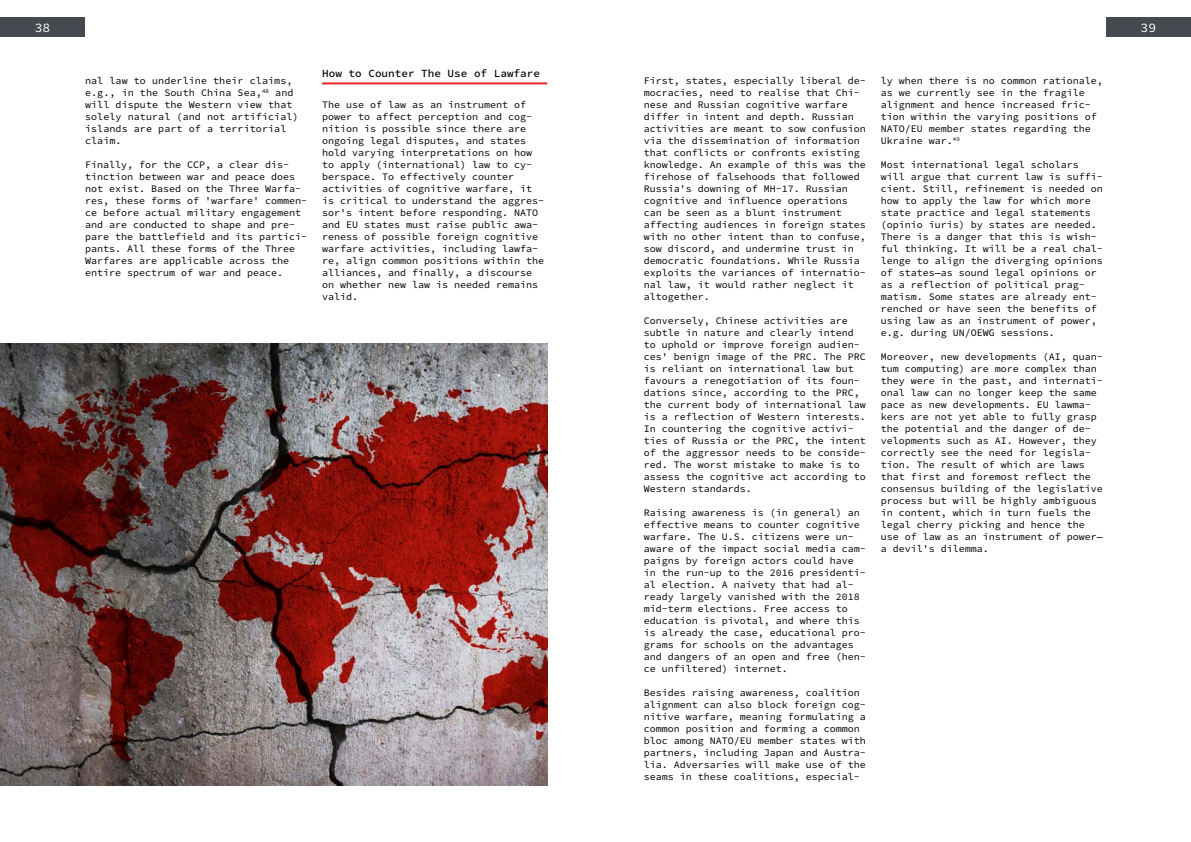
<style>
.page{position:relative;width:1191px;height:842px;background:#fff}
.page>*{position:absolute;margin:0;border:0;box-sizing:border-box;transform-origin:0 0}
.t1{font:13px "Source Code Variable";color:#fff}
.t2{font:11px "Source Code Variable";color:#000}
.t3{font:10px/12px "Source Code Variable";color:#000}
</style>
<div class="page">
<div style="left:0;top:17px;width:85px;height:20px;background:#444a4f"></div>
<div style="left:1106px;top:17px;width:85px;height:20px;background:#444a4f"></div>
<hr style="left:322px;top:82px;width:225px;height:2px;background:#e6272a">
<img style="left:0;top:343px;width:547px;height:442px">
<h1 class="t1" style="left:35px;top:18px;width:17px">38</h1>
<h1 class="t1" style="left:1140px;top:18px;width:17px">39</h1>
<p class="t3" style="left:85px;top:75px;width:215px">nal law to underline their claims, e.g., in the South China Sea,<sup>48</sup> and will dispute the Western view that solely natural (and not artificial) islands are part of a territorial claim.</p>
<p class="t3" style="left:85px;top:159px;width:224px">Finally, for the CCP, a clear dis&shy;tinction between war and peace does not exist. Based on the Three Warfa&shy;res, these forms of 'warfare' commen&shy;ce before actual military engagement and are conducted to shape and pre&shy;pare the battlefield and its partici&shy;pants. All these forms of the Three Warfares are applicable across the entire spectrum of war and peace.</p>
<p class="t2" style="left:322px;top:65px;width:219px">How to Counter The Use of Lawfare</p>
<p class="t3" style="left:322px;top:99px;width:224px">The use of law as an instrument of power to affect perception and cog&shy;nition is possible since there are ongoing legal disputes, and states hold varying interpretations on how to apply (international) law to cy&shy;berspace. To effectively counter activities of cognitive warfare, it is critical to understand the aggres&shy;sor's intent before responding. NATO and EU states must raise public awa&shy;reness of possible foreign cognitive warfare activities, including lawfa&shy;re, align common positions within the alliances, and finally, a discourse on whether new law is needed remains valid.</p>
<p class="t3" style="left:643px;top:75px;width:224px">First, states, especially liberal de&shy;mocracies, need to realise that Chi&shy;nese and Russian cognitive warfare differ in intent and depth. Russian activities are meant to sow confusion via the dissemination of information that conflicts or confronts existing knowledge. An example of this was the firehose of falsehoods that followed Russia's downing of MH-17. Russian cognitive and influence operations can be seen as a blunt instrument affecting audiences in foreign states with no other intent than to confuse, sow discord, and undermine trust in democratic foundations. While Russia exploits the variances of internatio&shy;nal law, it would rather neglect it altogether.</p>
<p class="t3" style="left:643px;top:315px;width:224px">Conversely, Chinese activities are subtle in nature and clearly intend to uphold or improve foreign audien&shy;ces' benign image of the PRC. The PRC is reliant on international law but favours a renegotiation of its foun&shy;dations since, according to the PRC, the current body of international law is a reflection of Western interests.<br>In countering the cognitive activi&shy;ties of Russia or the PRC, the intent of the aggressor needs to be conside&shy;red. The worst mistake to make is to assess the cognitive act according to Western standards.</p>
<p class="t3" style="left:643px;top:507px;width:224px">Raising awareness is (in general) an effective means to counter cognitive warfare. The U.S. citizens were un&shy;aware of the impact social media cam&shy;paigns by foreign actors could have in the run-up to the 2016 presidenti&shy;al election. A naivety that had al&shy;ready largely vanished with the 2018 mid-term elections. Free access to education is pivotal, and where this is already the case, educational pro&shy;grams for schools on the advantages and dangers of an open and free (hen&shy;ce unfiltered) internet.</p>
<p class="t3" style="left:643px;top:687px;width:224px">Besides raising awareness, coalition alignment can also block foreign cog&shy;nitive warfare, meaning formulating a common position and forming a common bloc among NATO/EU member states with partners, including Japan and Austra&shy;lia. Adversaries will make use of the seams in these coalitions, especial-</p>
<p class="t3" style="left:880px;top:75px;width:224px">ly when there is no common rationale, as we currently see in the fragile alignment and hence increased fric&shy;tion within the varying positions of<br>NATO/EU member states regarding the<br>Ukraine war.<sup>49</sup></p>
<p class="t3" style="left:880px;top:159px;width:224px">Most international legal scholars will argue that current law is suffi&shy;cient. Still, refinement is needed on how to apply the law for which more state practice and legal statements (opinio iuris) by states are needed.<br>There is a danger that this is wish&shy;ful thinking. It will be a real chal&shy;lenge to align the diverging opinions of states—as sound legal opinions or as a reflection of political prag&shy;matism. Some states are already ent&shy;renched or have seen the benefits of using law as an instrument of power, e.g. during UN/OEWG sessions.</p>
<p class="t3" style="left:880px;top:351px;width:224px">Moreover, new developments (AI, quan&shy;tum computing) are more complex than they were in the past, and internati&shy;onal law can no longer keep the same pace as new developments. EU lawma&shy;kers are not yet able to fully grasp the potential and the danger of de&shy;velopments such as AI. However, they correctly see the need for legisla&shy;tion. The result of which are laws that first and foremost reflect the consensus building of the legislative process but will be highly ambiguous in content, which in turn fuels the legal cherry picking and hence the use of law as an instrument of power— a devil's dilemma.</p>
</div>
